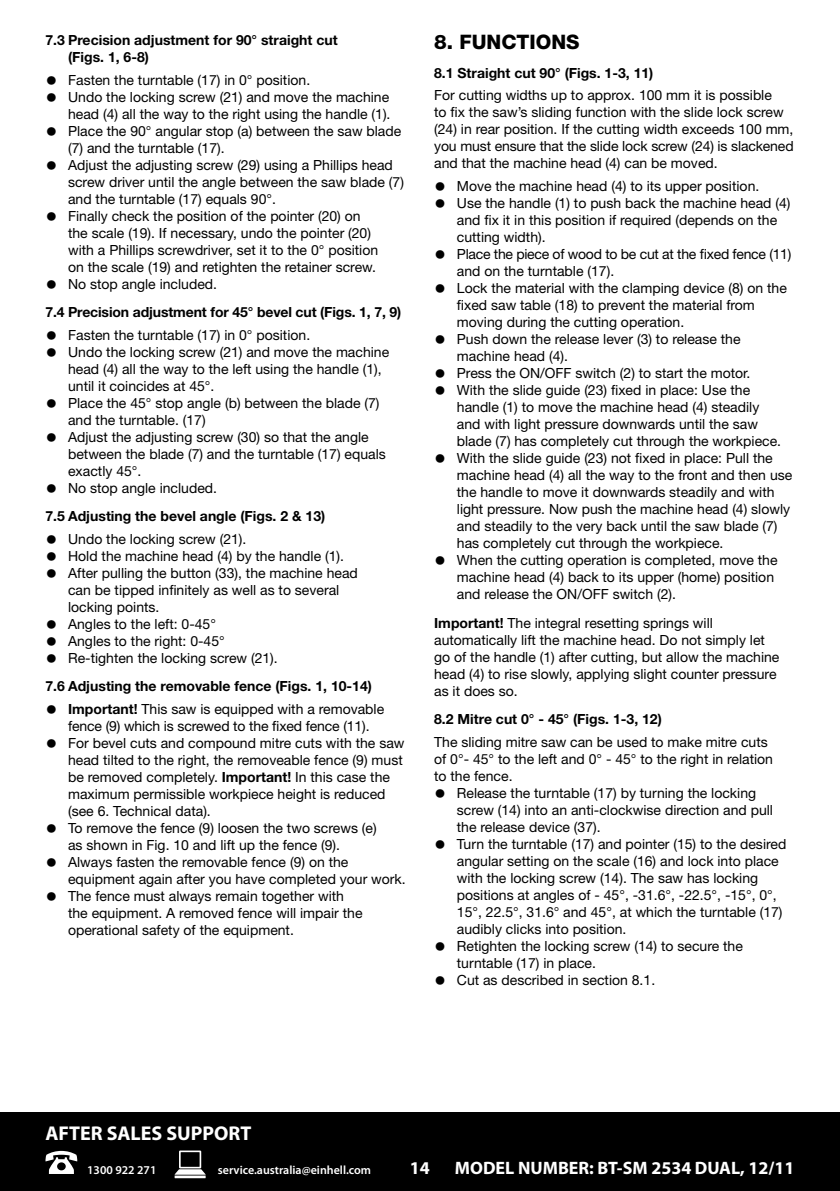
<style>
.page{position:relative;width:840px;height:1191px;background:#fff}
.page>*{position:absolute;margin:0;border:0;box-sizing:border-box;transform-origin:0 0}
.t1{font:700 20px "Myriad Pro";color:#fff}
.t2{font:800 20px "Helvetica Neue LT";color:#000}
.t3{font:700 18px "Myriad Pro";color:#fff}
.t4{font:14px/17px "Helvetica Neue LT";color:#000}
.t5{font:700 14px/28.4px "Helvetica Neue LT";color:#000}
.t6{font:14px/17px "Helvetica Neue LT";letter-spacing:-.02em;color:#000}
.t7{font:600 12px "Myriad Pro";color:#fff}
.s1{font-size:24px}
.s2{font-weight:400;font-size:24px}
.s3{font-weight:400}
.s4{font-weight:700}
</style>
<div class="page">
<div style="left:0;top:1112px;width:839px;height:79px;background:#000"></div>
<svg style="left:174px;top:1150px;width:32px;height:28px"></svg>
<svg style="left:45px;top:1150px;width:32px;height:24px"></svg>
<p class="t5" style="left:68px;top:31px;width:271px;line-height:17px;text-indent:-23px">7.3 Precision adjustment for 90° straight cut (Figs. 1, 6-8)</p>
<p class="t4" style="left:45px;top:71px;width:266px"><span class="s1">•</span> Fasten the turntable (17) in 0° position.</p>
<p class="t4" style="left:45px;top:88px;width:346px;text-align:right"><span class="s1">•</span> Undo the locking screw (21) and move the machine head (4) all the way to the right using the handle (1).</p>
<p class="t4" style="left:68px;top:122px;width:334px;text-indent:-23px"><span class="s1">•</span> Place the 90° angular stop (a) between the saw blade (7) and the turntable (17).</p>
<p class="t4" style="left:68px;top:156px;width:337px;text-indent:-23px"><span class="s1">•</span> Adjust the adjusting screw (29) using a Phillips head screw driver until the angle between the saw blade (7) and the turntable (17) equals 90°.</p>
<p class="t4" style="left:68px;top:207px;width:311px;text-indent:-23px"><span class="s1">•</span> Finally check the position of the pointer (20) on the scale (19). If necessary, undo the pointer (20) with a Phillips screwdriver, set it to the 0° position on the scale (19) and retighten the retainer screw.</p>
<p class="t5" style="left:45px;top:269px;width:357px"><span class="s2">•</span> <span class="s3">No stop angle included.<br></span>7.4 Precision adjustment for 45° bevel cut (Figs. 1, 7, 9)</p>
<p class="t4" style="left:45px;top:326px;width:266px"><span class="s1">•</span> Fasten the turntable (17) in 0° position.</p>
<p class="t4" style="left:68px;top:343px;width:322px;text-indent:-23px"><span class="s1">•</span> Undo the locking screw (21) and move the machine head (4) all the way to the left using the handle (1), until it coincides at 45°.</p>
<p class="t4" style="left:68px;top:394px;width:313px;text-indent:-23px"><span class="s1">•</span> Place the 45° stop angle (b) between the blade (7) and the turntable. (17)</p>
<p class="t4" style="left:68px;top:428px;width:319px;text-indent:-23px"><span class="s1">•</span> Adjust the adjusting screw (30) so that the angle between the blade (7) and the turntable (17) equals exactly 45°.</p>
<p class="t5" style="left:45px;top:473px;width:281px"><span class="s2">•</span> <span class="s3">No stop angle included.<br></span>7.5 Adjusting the bevel angle (Figs. 2 &amp; 13)</p>
<p class="t4" style="left:45px;top:530px;width:202px"><span class="s1">•</span> Undo the locking screw (21).</p>
<p class="t4" style="left:45px;top:547px;width:300px"><span class="s1">•</span> Hold the machine head (4) by the handle (1).</p>
<p class="t4" style="left:68px;top:564px;width:291px;text-indent:-23px"><span class="s1">•</span> After pulling the button (33), the machine head can be tipped infinitely as well as to several locking points.</p>
<p class="t4" style="left:45px;top:615px;width:172px"><span class="s1">•</span> Angles to the left: 0-45°</p>
<p class="t4" style="left:45px;top:632px;width:181px"><span class="s1">•</span> Angles to the right: 0-45°</p>
<p class="t5" style="left:45px;top:643px;width:328px"><span class="s2">•</span> <span class="s3">Re-tighten the locking screw (21).<br></span>7.6 Adjusting the removable fence (Figs. 1, 10-14)</p>
<p class="t4" style="left:45px;top:700px;width:340px;text-align:center"><span class="s1">•</span> <span class="s4">Important!</span> This saw is equipped with a removable fence (9) which is screwed to the fixed fence (11).</p>
<p class="t4" style="left:68px;top:734px;width:338px;text-indent:-23px"><span class="s1">•</span> For bevel cuts and compound mitre cuts with the saw head tilted to the right, the removeable fence (9) must be removed completely. <span class="s4">Important!</span> In this case the maximum permissible workpiece height is reduced (see 6. Technical data).</p>
<p class="t4" style="left:68px;top:819px;width:310px;text-indent:-23px"><span class="s1">•</span> To remove the fence (9) loosen the two screws (e) as shown in Fig. 10 and lift up the fence (9).</p>
<p class="t4" style="left:68px;top:853px;width:339px;text-indent:-23px"><span class="s1">•</span> Always fasten the removable fence (9) on the equipment again after you have completed your work.</p>
<p class="t4" style="left:68px;top:887px;width:296px;text-indent:-23px"><span class="s1">•</span> The fence must always remain together with the equipment. A removed fence will impair the operational safety of the equipment.</p>
<h1 class="t2" style="left:434px;top:30px;width:147px">8. FUNCTIONS</h1>
<p class="t5" style="left:434px;top:58px;width:221px">8.1 Straight cut 90° (Figs. 1-3, 11)</p>
<p class="t4" style="left:434px;top:87px;width:361px">For cutting widths up to approx. 100 mm it is possible<br>to fix the saw’s sliding function with the slide lock screw (24) in rear position. If the cutting width exceeds 100 mm, you must ensure that the slide lock screw (24) is slackened and that the machine head (4) can be moved.</p>
<p class="t4" style="left:434px;top:177px;width:326px"><span class="s1">•</span> Move the machine head (4) to its upper position.</p>
<p class="t4" style="left:456px;top:194px;width:335px;text-indent:-23px"><span class="s1">•</span> Use the handle (1) to push back the machine head (4) and fix it in this position if required (depends on the cutting width).</p>
<p class="t6" style="left:456px;top:245px;width:336px;text-indent:-23px"><span class="s1">•</span> Place the piece of wood to be cut at the fixed fence (11) and on the turntable (17).</p>
<p class="t4" style="left:456px;top:279px;width:331px;text-indent:-23px"><span class="s1">•</span> Lock the material with the clamping device (8) on the fixed saw table (18) to prevent the material from moving during the cutting operation.</p>
<p class="t4" style="left:456px;top:330px;width:285px;text-indent:-23px"><span class="s1">•</span> Push down the release lever (3) to release the machine head (4).</p>
<p class="t4" style="left:434px;top:364px;width:317px"><span class="s1">•</span> Press the ON/OFF switch (2) to start the motor.</p>
<p class="t4" style="left:456px;top:381px;width:325px;text-indent:-23px"><span class="s1">•</span> With the slide guide (23) fixed in place: Use the handle (1) to move the machine head (4) steadily and with light pressure downwards until the saw blade (7) has completely cut through the workpiece.</p>
<p class="t4" style="left:456px;top:449px;width:337px;text-indent:-23px"><span class="s1">•</span> With the slide guide (23) not fixed in place: Pull the machine head (4) all the way to the front and then use the handle to move it downwards steadily and with light pressure. Now push the machine head (4) slowly and steadily to the very back until the saw blade (7) has completely cut through the workpiece.</p>
<p class="t4" style="left:456px;top:551px;width:322px;text-indent:-23px"><span class="s1">•</span> When the cutting operation is completed, move the machine head (4) back to its upper (home) position and release the ON/OFF switch (2).</p>
<p class="t4" style="left:434px;top:614px;width:346px"><span class="s4">Important!</span> The integral resetting springs will automatically lift the machine head. Do not simply let go of the handle (1) after cutting, but allow the machine head (4) to rise slowly, applying slight counter pressure as it does so.</p>
<p class="t5" style="left:434px;top:704px;width:229px">8.2 Mitre cut 0° - 45° (Figs. 1-3, 12)</p>
<p class="t4" style="left:434px;top:733px;width:340px">The sliding mitre saw can be used to make mitre cuts of 0°- 45° to the left and 0° - 45° to the right in relation to the fence.</p>
<p class="t4" style="left:456px;top:784px;width:317px;text-indent:-23px"><span class="s1">•</span> Release the turntable (17) by turning the locking screw (14) into an anti-clockwise direction and pull the release device (37).</p>
<p class="t4" style="left:456px;top:835px;width:331px;text-indent:-23px"><span class="s1">•</span> Turn the turntable (17) and pointer (15) to the desired angular setting on the scale (16) and lock into place with the locking screw (14). The saw has locking positions at angles of - 45°, -31.6°, -22.5°, -15°, 0°, 15°, 22.5°, 31.6° and 45°, at which the turntable (17) audibly clicks into position.</p>
<p class="t4" style="left:456px;top:937px;width:287px;text-indent:-23px"><span class="s1">•</span> Retighten the locking screw (14) to secure the turntable (17) in place.</p>
<p class="t4" style="left:434px;top:971px;width:222px"><span class="s1">•</span> Cut as described in section 8.1.</p>
<h1 class="t1" style="left:45px;top:1120px;width:207px">AFTER SALES SUPPORT</h1>
<p class="t7" style="left:87px;top:1162px;width:71px">1300 922 271</p>
<p class="t7" style="left:218px;top:1162px;width:155px">service.australia@einhell.com</p>
<p class="t3" style="left:410px;top:1156px;width:21px">14</p>
<p class="t3" style="left:454px;top:1156px;width:341px">MODEL NUMBER: BT-SM 2534 DUAL, 12/11</p>
</div>
